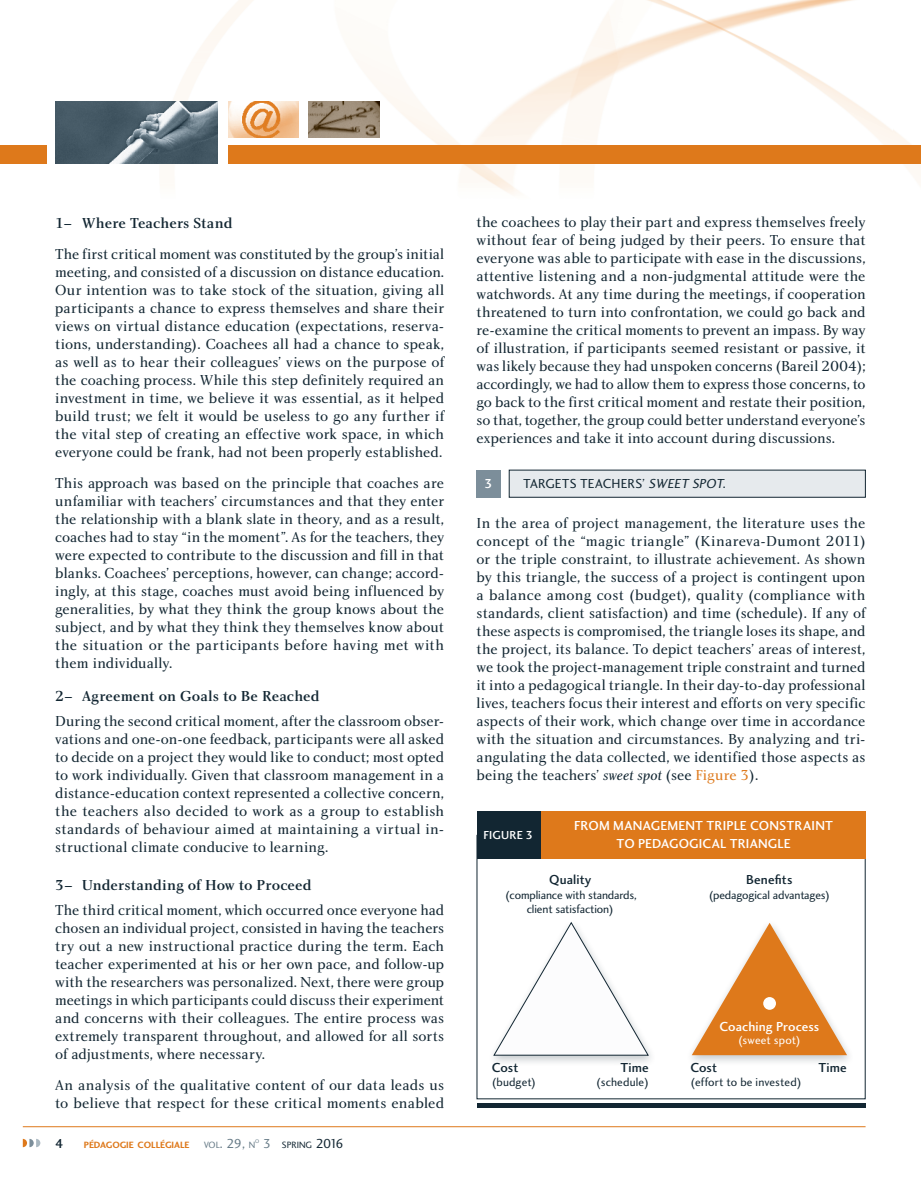
<style>
.page{position:relative;width:921px;height:1189px;background:#fff}
.page>*{position:absolute;margin:0;border:0;box-sizing:border-box;transform-origin:0 0}
.Article__OK{font:15px/18px "Charlotte Book Plain";letter-spacing:.005em;color:#122632;text-align:justify}
.Article__OK-2{font:15px "Charlotte Medium Plain";color:#122632}
.Article__OK-3{font:13.5px/18px "Charlotte Sans Medium Plain";letter-spacing:.015em;color:#fff;text-align:center}
.t1{font:13.5px "Charlotte Sans Medium Plain";letter-spacing:.01em;color:#122632}
.Témoignages_Encadrés{font:13.5px "Charlotte Sans Book Plain";letter-spacing:.015em;color:#122632}
.t2{font:13.5px "Charlotte Sans Medium Plain";color:#122632}
.Témoignages_Encadrés-2{font:13.5px "Charlotte Sans Medium Plain";color:#fff}
.t3{font:12px/13.5px "Charlotte Sans Book Plain";letter-spacing:-.01em;color:#122632;text-align:center}
.t4{font:12px "Charlotte Sans Book Plain";letter-spacing:.01em;color:#122632}
.t5{font:12px "Charlotte Sans Book Plain";letter-spacing:.005em;color:#fff}
.t6{font:12px "Charlotte Sans Book Plain";letter-spacing:.015em;color:#122632}
.Article__OK-4{font:12px "Charlotte Sans Medium Plain";letter-spacing:.02em;color:#fff}
.t7{font:9.45px "Charlotte Sans Bold Plain";color:#de791b}
.t8{font:9.45px "Charlotte Sans Book Plain";color:#122632}
.t9{font:9.45px "Charlotte Sans Book Plain";color:#687c88}
.t10{font:5.55px "Charlotte Sans Book Plain";color:#687c88}
.s1{font-style:italic}
.s2{font-family:"Charlotte Book Italic Plain"}
.s3{color:#de791b}
.s4{font-size:13.5px}
.s5{font-size:13.5px;color:#687c88}
</style>
<div class="page">
<img style="left:0;top:0;width:921px;height:194px">
<hr style="left:23px;top:1126px;width:842px;height:1px;background:#de791b">
<svg style="left:23px;top:1139px;width:17px;height:8px"></svg>
<img style="left:56px;top:102px;width:162px;height:61px">
<img style="left:309px;top:102px;width:70px;height:36px">
<img style="left:228px;top:102px;width:70px;height:36px">
<div style="left:228px;top:145px;width:693px;height:18px;background:#de791b"></div>
<div style="left:0;top:145px;width:47px;height:18px;background:#de791b"></div>
<hr style="left:476px;top:1104px;width:389px;height:4px;background:#122632">
<div style="left:487px;top:918px;width:170px;height:149px;background:#122632;opacity:.25"></div>
<svg style="left:493px;top:921px;width:156px;height:135px"></svg>
<div style="left:685px;top:919px;width:170px;height:148px;background:#122632;opacity:.25"></div>
<svg style="left:691px;top:923px;width:156px;height:132px"></svg>
<div style="left:763px;top:997px;width:13px;height:13px;background:#fff;border-radius:50%"></div>
<div style="left:476px;top:812px;width:389px;height:47px;background:#122632"></div>
<div style="left:541px;top:811px;width:324px;height:48px;background:#de791b"></div>
<div style="left:509px;top:470px;width:356px;height:27px;background:#e6eaed"></div>
<div style="left:476px;top:470px;width:24px;height:27px;background:#7c8e9a"></div>
<p class="Article__OK-2" style="left:55px;top:214px;width:179px">1– Where Teachers Stand</p>
<p class="Article__OK" style="left:55px;top:245px;width:390px">The first critical moment was constituted by the group’s initial meeting, and consisted of a discussion on distance education.<br>Our intention was to take stock of the situation, giving all participants a chance to express themselves and share their views on virtual distance education (expectations, reserva&shy;tions, understanding). Coachees all had a chance to speak, as well as to hear their colleagues’ views on the purpose of the coaching process. While this step definitely required an investment in time, we believe it was essential, as it helped build trust; we felt it would be useless to go any further if the vital step of creating an effective work space, in which everyone could be frank, had not been properly established.</p>
<p class="Article__OK" style="left:55px;top:474px;width:390px">This approach was based on the principle that coaches are unfamiliar with teachers’ circumstances and that they enter the relationship with a blank slate in theory, and as a result, coaches had to stay “in the moment”. As for the teachers, they were expected to contribute to the discussion and fill in that blanks. Coachees’ perceptions, however, can change; accord&shy;ingly, at this stage, coaches must avoid being influenced by generalities, by what they think the group knows about the subject, and by what they think they themselves know about the situation or the participants before having met with them individually.</p>
<p class="Article__OK-2" style="left:55px;top:687px;width:266px">2– Agreement on Goals to Be Reached</p>
<p class="Article__OK" style="left:55px;top:711px;width:390px">During the second critical moment, after the classroom obser&shy;vations and one-on-one feedback, participants were all asked to decide on a project they would like to conduct; most opted to work individually. Given that classroom management in a distance-education context represented a collective concern, the teachers also decided to work as a group to establish standards of behaviour aimed at maintaining a virtual in&shy;structional climate conducive to learning.</p>
<p class="Article__OK" style="left:476px;top:213px;width:390px">the coachees to play their part and express themselves freely without fear of being judged by their peers. To ensure that everyone was able to participate with ease in the discussions, attentive listening and a non-judgmental attitude were the watchwords. At any time during the meetings, if cooperation threatened to turn into confrontation, we could go back and re-examine the critical moments to prevent an impass. By way of illustration, if participants seemed resistant or passive, it was likely because they had unspoken concerns (Bareil 2004); accordingly, we had to allow them to express those concerns, to go back to the first critical moment and restate their position, so that, together, the group could better understand everyone’s experiences and take it into account during discussions.</p>
<p class="Témoignages_Encadrés-2" style="left:484px;top:476px;width:10px">3</p>
<p class="Témoignages_Encadrés" style="left:523px;top:476px;width:214px">TARGETS TEACHERS’ <span class="s1">SWEETSPOT</span>.</p>
<p class="Article__OK" style="left:476px;top:513px;width:390px">In the area of project management, the literature uses the concept of the “magic triangle” (Kinareva-Dumont 2011) or the triple constraint, to illustrate achievement. As shown by this triangle, the success of a project is contingent upon a balance among cost (budget), quality (compliance with standards, client satisfaction) and time (schedule). If any of these aspects is compromised, the triangle loses its shape, and the project, its balance. To depict teachers’ areas of interest, we took the project-management triple constraint and turned it into a pedagogical triangle. In their day-to-day professional lives, teachers focus their interest and efforts on very specific aspects of their work, which change over time in accordance with the situation and circumstances. By analyzing and tri&shy;angulating the data collected, we identified those aspects as being the teachers’ <span class="s2">sweet spot</span> (see <span class="s3">Figure 3</span>).</p>
<p class="Article__OK-4" style="left:483px;top:828px;width:51px">FIGURE 3</p>
<p class="Article__OK-3" style="left:574px;top:817px;width:260px">FROM MANAGEMENT TRIPLE CONSTRAINT<br>TO PEDAGOGICAL TRIANGLE</p>
<p class="Article__OK-2" style="left:55px;top:876px;width:258px">3– Understanding of How to Proceed</p>
<p class="t1" style="left:549px;top:872px;width:44px">Quality</p>
<p class="t3" style="left:505px;top:888px;width:133px">(compliance with standards, client satisfaction)</p>
<p class="Article__OK" style="left:55px;top:901px;width:390px">The third critical moment, which occurred once everyone had chosen an individual project, consisted in having the teachers try out a new instructional practice during the term. Each teacher experimented at his or her own pace, and follow-up with the researchers was personalized. Next, there were group meetings in which participants could discuss their experiment and concerns with their colleagues. The entire process was extremely transparent throughout, and allowed for all sorts of adjustments, where necessary.</p>
<p class="Article__OK" style="left:55px;top:1076px;width:390px">An analysis of the qualitative content of our data leads us to believe that respect for these critical moments enabled</p>
<p class="t1" style="left:492px;top:1059px;width:28px">Cost</p>
<p class="t3" style="left:492px;top:1075px;width:46px">(budget)</p>
<p class="t1" style="left:620px;top:1059px;width:30px">Time</p>
<p class="t6" style="left:596px;top:1074px;width:54px">(schedule)</p>
<p class="t2" style="left:55px;top:1135px;width:10px">4</p>
<p class="t7" style="left:84px;top:1139px;width:107px">PÉDAGOGIE COLLÉGIALE</p>
<p class="t9" style="left:204px;top:1139px;width:53px">VOL<span class="s4">. 29,</span> N</p>
<p class="t10" style="left:255px;top:1138px;width:6px">O</p>
<p class="t8" style="left:263px;top:1139px;width:82px"><span class="s5">3</span> SPRING <span class="s4">2016</span></p>
<p class="t1" style="left:746px;top:872px;width:48px">Benefits</p>
<p class="t3" style="left:708px;top:889px;width:123px">(pedagogical advantages)</p>
<p class="Article__OK-3" style="left:719px;top:1017px;width:101px">Coaching Process</p>
<p class="t5" style="left:738px;top:1033px;width:64px">(sweet spot)</p>
<p class="t1" style="left:690px;top:1059px;width:28px">Cost</p>
<p class="t4" style="left:690px;top:1074px;width:113px">(effort to be invested)</p>
<p class="t1" style="left:818px;top:1060px;width:30px">Time</p>
</div>
